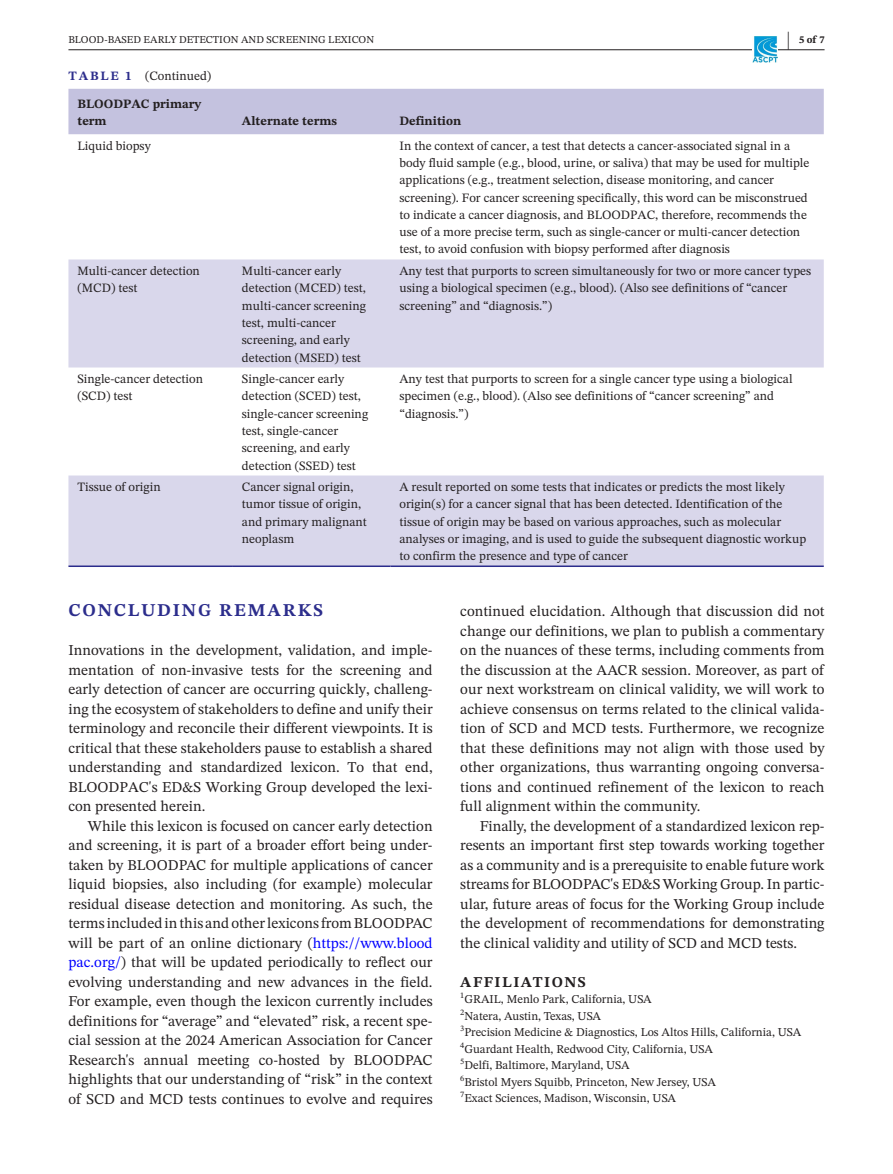
<style>
.page{position:relative;width:893px;height:1174px;background:#fff}
.page>*{position:absolute;margin:0;border:0;box-sizing:border-box;transform-origin:0 0}
.t1{font:700 21px "STIX Two Text";color:#231f20;scale:.42 1}
.t2{font:700 18px "STIX Two Text";letter-spacing:.1em;color:#2c2d8c}
.t3{font:15px/19.5px "STIX Two Text";color:#231f20;text-align:justify}
.t4{font:700 15px "STIX Two Text";letter-spacing:.1em;color:#231f20}
.t5{font:12.75px/17.2px "STIX Two Text";color:#231f20}
.t6{font:700 12.75px/17.2px "STIX Two Text";color:#231f20}
.t7{font:12px/16.5px "STIX Two Text";color:#231f20}
.t8{font:10.5px "STIX Two Text";color:#231f20}
.t9{font:700 10.5px "STIX Two Text";color:#231f20}
.s1{font-weight:700;color:#2c2d8c}
.s2{color:#00f}
</style>
<div class="page">
<hr style="left:68px;top:49px;width:756px;height:1px;background:#231f20">
<img style="left:752px;top:37px;width:25px;height:25px">
<div style="left:68px;top:89px;width:756px;height:45px;background:#c4c2df"></div>
<svg style="left:68px;top:259px;width:756px;height:306px;fill:#d9d7eb"></svg>
<hr style="left:68px;top:565px;width:165px;height:2px;background:#2c2d8c">
<hr style="left:233px;top:565px;width:157px;height:2px;background:#2c2d8c">
<hr style="left:390px;top:565px;width:434px;height:2px;background:#2c2d8c">
<h1 class="t1" style="left:787px;top:24px;width:8px">|</h1>
<p class="t8" style="left:68px;top:32px;width:307px">BLOOD-BASED EARLY DETECTION AND SCREENING LEXICON</p>
<p class="t9" style="left:799px;top:32px;width:27px">5 of 7</p>
<p class="t5" style="left:68px;top:67px;width:144px"><span class="s1">TABLE 1</span> (Continued)</p>
<p class="t6" style="left:77px;top:95px;width:125px">BLOODPAC primary term</p>
<p class="t6" style="left:242px;top:112px;width:97px">Alternate terms</p>
<p class="t6" style="left:399px;top:112px;width:63px">Definition</p>
<p class="t5" style="left:77px;top:137px;width:75px">Liquid biopsy</p>
<p class="t5" style="left:399px;top:137px;width:412px">In the context of cancer, a test that detects a cancer-associated signal in a body fluid sample (e.g., blood, urine, or saliva) that may be used for multiple applications (e.g., treatment selection, disease monitoring, and cancer screening). For cancer screening specifically, this word can be misconstrued to indicate a cancer diagnosis, and BLOODPAC, therefore, recommends the use of a more precise term, such as single-cancer or multi-cancer detection test, to avoid confusion with biopsy performed after diagnosis</p>
<p class="t5" style="left:77px;top:262px;width:124px">Multi-cancer detection (MCD) test</p>
<p class="t5" style="left:242px;top:262px;width:126px">Multi-cancer early detection (MCED) test, multi-cancer screening test, multi-cancer screening, and early detection (MSED) test</p>
<p class="t5" style="left:399px;top:262px;width:413px">Any test that purports to screen simultaneously for two or more cancer types using a biological specimen (e.g., blood). (Also see definitions of “cancer screening” and “diagnosis.”)</p>
<p class="t5" style="left:77px;top:370px;width:127px">Single-cancer detection (SCD) test</p>
<p class="t5" style="left:242px;top:370px;width:128px">Single-cancer early detection (SCED) test, single-cancer screening test, single-cancer screening, and early detection (SSED) test</p>
<p class="t5" style="left:399px;top:370px;width:395px">Any test that purports to screen for a single cancer type using a biological specimen (e.g., blood). (Also see definitions of “cancer screening” and “diagnosis.”)</p>
<p class="t5" style="left:77px;top:478px;width:85px">Tissue of origin</p>
<p class="t5" style="left:242px;top:478px;width:126px">Cancer signal origin, tumor tissue of origin, and primary malignant neoplasm</p>
<p class="t5" style="left:399px;top:478px;width:408px">A result reported on some tests that indicates or predicts the most likely origin(s) for a cancer signal that has been detected. Identification of the tissue of origin may be based on various approaches, such as molecular analyses or imaging, and is used to guide the subsequent diagnostic workup to confirm the presence and type of cancer</p>
<p class="t2" style="left:68px;top:597px;width:256px">CONCLUDING REMARKS</p>
<p class="t3" style="left:68px;top:640px;width:366px">Innovations in the development, validation, and imple&shy;mentation of non-invasive tests for the screening and early detection of cancer are occurring quickly, challeng&shy;ing the ecosystem of stakeholders to define and unify their terminology and reconcile their different viewpoints. It is critical that these stakeholders pause to establish a shared understanding and standardized lexicon. To that end, BLOODPAC's ED&amp;S Working Group developed the lexi&shy;con presented herein.</p>
<p class="t3" style="left:68px;top:816px;width:366px;text-indent:20px">While this lexicon is focused on cancer early detection and screening, it is part of a broader effort being under&shy;taken by BLOODPAC for multiple applications of cancer liquid biopsies, also including (for example) molecular residual disease detection and monitoring. As such, the terms included in this and other lexicons from BLOODPAC will be part of an online dictionary (<span class="s2">https://www.blood pac.org/</span>) that will be updated periodically to reflect our evolving understanding and new advances in the field.<br>For example, even though the lexicon currently includes definitions for “average” and “elevated” risk, a recent spe&shy;cial session at the 2024 American Association for Cancer Research's annual meeting co-hosted by BLOODPAC highlights that our understanding of “risk” in the context of SCD and MCD tests continues to evolve and requires</p>
<p class="t3" style="left:460px;top:601px;width:366px">continued elucidation. Although that discussion did not change our definitions, we plan to publish a commentary on the nuances of these terms, including comments from the discussion at the AACR session. Moreover, as part of our next workstream on clinical validity, we will work to achieve consensus on terms related to the clinical valida&shy;tion of SCD and MCD tests. Furthermore, we recognize that these definitions may not align with those used by other organizations, thus warranting ongoing conversa&shy;tions and continued refinement of the lexicon to reach full alignment within the community.</p>
<p class="t3" style="left:460px;top:816px;width:366px;text-indent:20px">Finally, the development of a standardized lexicon rep&shy;resents an important first step towards working together as a community and is a prerequisite to enable future work streams for BLOODPAC's ED&amp;S Working Group. In partic&shy;ular, future areas of focus for the Working Group include the development of recommendations for demonstrating the clinical validity and utility of SCD and MCD tests.</p>
<p class="t4" style="left:460px;top:971px;width:127px">AFFILIATIONS</p>
<p class="t7" style="left:460px;top:991px;width:342px"><sup>1</sup>GRAIL, Menlo Park, California, USA<br><sup>2</sup>Natera, Austin, Texas, USA<br><sup>3</sup>Precision Medicine &amp; Diagnostics, Los Altos Hills, California, USA <sup>4</sup>Guardant Health, Redwood City, California, USA<br><sup>5</sup>Delfi, Baltimore, Maryland, USA<br><sup>6</sup>Bristol Myers Squibb, Princeton, New Jersey, USA<br><sup>7</sup>Exact Sciences, Madison, Wisconsin, USA</p>
</div>
